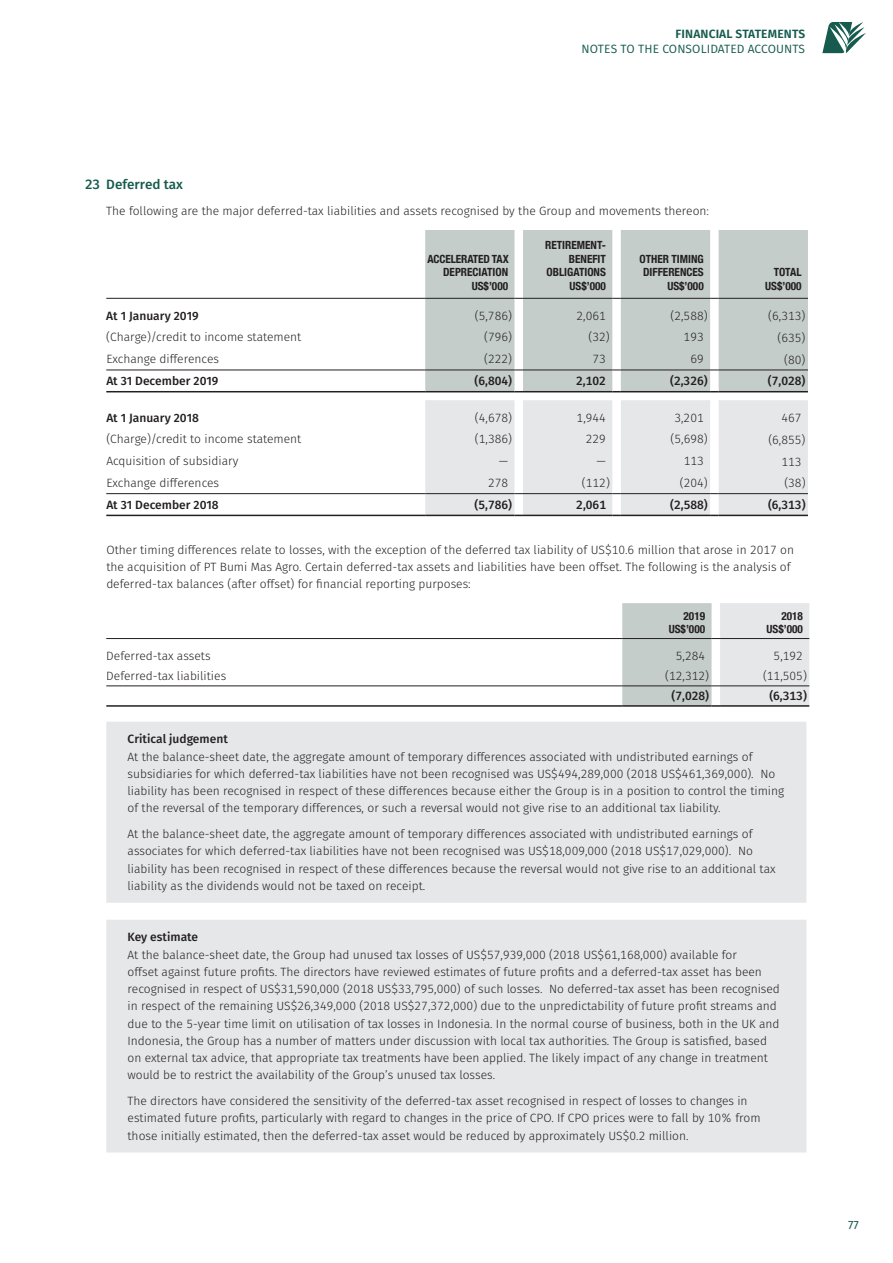
<style>
.page{position:relative;width:893px;height:1263px;background:#fff}
.page>*{position:absolute;margin:0;border:0;box-sizing:border-box;transform-origin:0 0}
.t1{font:500 13.5px "Fira Sans";color:#165b4e}
.t2{font:300 12px/17.2px "Fira Sans";color:#231f20}
.t3{font:500 12px "Fira Sans";color:#231f20}
.t4{font:12px "Fira Sans";letter-spacing:.01em;color:#165b4e}
.t5{font:600 12px "Fira Sans";letter-spacing:.01em;color:#165b4e}
.t6{font:12px "Fira Sans";color:#165b4e}
.t7{font:700 condensed 11.25px/13.5px "Helvetica Neue";color:#231f20;text-align:right}
</style>
<div class="page">
<svg style="left:822px;top:22px;width:44px;height:31px"></svg>
<svg style="left:425px;top:230px;width:383px;height:161px;background:#c7cfcc"></svg>
<hr style="left:106px;top:370px;width:319px;height:1px;background:#231f20">
<hr style="left:425px;top:370px;width:89px;height:1px;background:#231f20">
<hr style="left:523px;top:370px;width:89px;height:1px;background:#231f20">
<hr style="left:621px;top:370px;width:89px;height:1px;background:#231f20">
<hr style="left:719px;top:370px;width:89px;height:1px;background:#231f20">
<hr style="left:106px;top:493px;width:319px;height:1px;background:#231f20">
<hr style="left:106px;top:515px;width:319px;height:1px;background:#231f20">
<svg style="left:425px;top:400px;width:383px;height:116px;background:#e4e5e6"></svg>
<hr style="left:719px;top:515px;width:89px;height:1px;background:#231f20">
<hr style="left:106px;top:298px;width:319px;height:1px;background:#231f20">
<hr style="left:425px;top:298px;width:89px;height:1px;background:#231f20">
<hr style="left:523px;top:298px;width:89px;height:1px;background:#231f20">
<hr style="left:621px;top:298px;width:89px;height:1px;background:#231f20">
<hr style="left:719px;top:298px;width:89px;height:1px;background:#231f20">
<hr style="left:106px;top:391px;width:319px;height:1px;background:#231f20">
<hr style="left:425px;top:391px;width:89px;height:1px;background:#231f20">
<hr style="left:523px;top:391px;width:89px;height:1px;background:#231f20">
<hr style="left:621px;top:391px;width:89px;height:1px;background:#231f20">
<hr style="left:719px;top:391px;width:89px;height:1px;background:#231f20">
<hr style="left:106px;top:705px;width:516px;height:2px;background:#231f20">
<hr style="left:106px;top:685px;width:516px;height:1px;background:#231f20">
<hr style="left:106px;top:638px;width:516px;height:1px;background:#231f20">
<svg style="left:622px;top:603px;width:187px;height:104px;background:#d1d6d5"></svg>
<hr style="left:720px;top:638px;width:89px;height:1px;background:#231f20">
<div style="left:106px;top:722px;width:700px;height:430px;background:#e6e7e9"></div>
<p class="t5" style="left:676px;top:25px;width:131px">FINANCIAL STATEMENTS</p>
<p class="t4" style="left:581px;top:40px;width:225px">NOTES TO THE CONSOLIDATED ACCOUNTS</p>
<p class="t1" style="left:85px;top:175px;width:99px">23 Deferred tax</p>
<p class="t2" style="left:106px;top:202px;width:604px">The following are the major deferred-tax liabilities and assets recognised by the Group and movements thereon:</p>
<p class="t7" style="left:427px;top:251px;width:83px">ACCELERATED TAX<br>DEPRECIATION<br>US$’000</p>
<p class="t7" style="left:545px;top:238px;width:62px">RETIREMENT-<br>BENEFIT<br>OBLIGATIONS<br>US$’000</p>
<p class="t7" style="left:640px;top:251px;width:66px">OTHER TIMING<br>DIFFERENCES<br>US$’000</p>
<p class="t7" style="left:765px;top:265px;width:38px">TOTAL<br>US$’000</p>
<p class="t3" style="left:106px;top:307px;width:94px">At 1 January 2019</p>
<p class="t2" style="left:475px;top:307px;width:39px">(5,786)</p>
<p class="t2" style="left:577px;top:307px;width:31px">2,061</p>
<p class="t2" style="left:670px;top:307px;width:39px">(2,588)</p>
<p class="t2" style="left:768px;top:307px;width:39px">(6,313)</p>
<p class="t2" style="left:106px;top:329px;width:197px">(Charge)/credit to income statement</p>
<p class="t2" style="left:484px;top:329px;width:29px">(796)</p>
<p class="t2" style="left:589px;top:329px;width:23px">(32)</p>
<p class="t2" style="left:684px;top:329px;width:22px">193</p>
<p class="t2" style="left:777px;top:329px;width:29px">(635)</p>
<p class="t2" style="left:106px;top:350px;width:114px">Exchange differences</p>
<p class="t2" style="left:484px;top:350px;width:29px">(222)</p>
<p class="t2" style="left:592px;top:350px;width:15px">73</p>
<p class="t2" style="left:690px;top:350px;width:15px">69</p>
<p class="t2" style="left:784px;top:351px;width:23px">(80)</p>
<p class="t3" style="left:106px;top:372px;width:114px">At 31 December 2019</p>
<p class="t3" style="left:474px;top:372px;width:39px">(6,804)</p>
<p class="t3" style="left:576px;top:372px;width:31px">2,102</p>
<p class="t3" style="left:670px;top:372px;width:39px">(2,326)</p>
<p class="t3" style="left:768px;top:373px;width:39px">(7,028)</p>
<p class="t3" style="left:106px;top:409px;width:94px">At 1 January 2018</p>
<p class="t2" style="left:475px;top:409px;width:39px">(4,678)</p>
<p class="t2" style="left:577px;top:409px;width:31px">1,944</p>
<p class="t2" style="left:674px;top:409px;width:31px">3,201</p>
<p class="t2" style="left:781px;top:409px;width:22px">467</p>
<p class="t2" style="left:106px;top:430px;width:197px">(Charge)/credit to income statement</p>
<p class="t2" style="left:475px;top:430px;width:39px">(1,386)</p>
<p class="t2" style="left:586px;top:430px;width:22px">229</p>
<p class="t2" style="left:671px;top:430px;width:39px">(5,698)</p>
<p class="t2" style="left:768px;top:431px;width:39px">(6,855)</p>
<p class="t2" style="left:106px;top:452px;width:133px">Acquisition of subsidiary</p>
<p class="t2" style="left:499px;top:452px;width:11px">—</p>
<p class="t2" style="left:597px;top:452px;width:11px">—</p>
<p class="t2" style="left:684px;top:452px;width:22px">113</p>
<p class="t2" style="left:781px;top:453px;width:22px">113</p>
<p class="t2" style="left:106px;top:474px;width:114px">Exchange differences</p>
<p class="t2" style="left:488px;top:474px;width:22px">278</p>
<p class="t2" style="left:582px;top:474px;width:29px">(112)</p>
<p class="t2" style="left:680px;top:474px;width:29px">(204)</p>
<p class="t2" style="left:784px;top:474px;width:23px">(38)</p>
<p class="t3" style="left:106px;top:496px;width:114px">At 31 December 2018</p>
<p class="t3" style="left:475px;top:496px;width:39px">(5,786)</p>
<p class="t3" style="left:576px;top:496px;width:31px">2,061</p>
<p class="t3" style="left:670px;top:496px;width:39px">(2,588)</p>
<p class="t3" style="left:768px;top:496px;width:39px">(6,313)</p>
<p class="t2" style="left:106px;top:541px;width:689px">Other timing differences relate to losses, with the exception of the deferred tax liability of US$10.6 million that arose in 2017 on the acquisition of PT Bumi Mas Agro. Certain deferred-tax assets and liabilities have been offset. The following is the analysis of deferred-tax balances (after offset) for financial reporting purposes:</p>
<p class="t7" style="left:669px;top:608px;width:38px">2019<br>US$’000</p>
<p class="t7" style="left:766px;top:608px;width:38px">2018<br>US$’000</p>
<p class="t2" style="left:106px;top:647px;width:106px">Deferred-tax assets</p>
<p class="t2" style="left:676px;top:647px;width:31px">5,284</p>
<p class="t2" style="left:774px;top:647px;width:31px">5,192</p>
<p class="t2" style="left:106px;top:667px;width:121px">Deferred-tax liabilities</p>
<p class="t2" style="left:665px;top:667px;width:45px">(12,312)</p>
<p class="t2" style="left:763px;top:667px;width:45px">(11,505)</p>
<p class="t3" style="left:671px;top:688px;width:39px">(7,028)</p>
<p class="t3" style="left:769px;top:688px;width:39px">(6,313)</p>
<p class="t3" style="left:128px;top:731px;width:102px">Critical judgement</p>
<p class="t2" style="left:128px;top:748px;width:658px">At the balance-sheet date, the aggregate amount of temporary differences associated with undistributed earnings of subsidiaries for which deferred-tax liabilities have not been recognised was US$494,289,000 (2018 US$461,369,000). No liability has been recognised in respect of these differences because either the Group is in a position to control the timing of the reversal of the temporary differences, or such a reversal would not give rise to an additional tax liability.</p>
<p class="t2" style="left:128px;top:825px;width:649px">At the balance-sheet date, the aggregate amount of temporary differences associated with undistributed earnings of associates for which deferred-tax liabilities have not been recognised was US$18,009,000 (2018 US$17,029,000). No liability has been recognised in respect of these differences because the reversal would not give rise to an additional tax liability as the dividends would not be taxed on receipt.</p>
<p class="t3" style="left:128px;top:929px;width:72px">Key estimate</p>
<p class="t2" style="left:128px;top:946px;width:654px">At the balance-sheet date, the Group had unused tax losses of US$57,939,000 (2018 US$61,168,000) available for<br>offset against future profits. The directors have reviewed estimates of future profits and a deferred-tax asset has been recognised in respect of US$31,590,000 (2018 US$33,795,000) of such losses. No deferred-tax asset has been recognised in respect of the remaining US$26,349,000 (2018 US$27,372,000) due to the unpredictability of future profit streams and due to the 5-year time limit on utilisation of tax losses in Indonesia. In the normal course of business, both in the UK and Indonesia, the Group has a number of matters under discussion with local tax authorities. The Group is satisfied, based on external tax advice, that appropriate tax treatments have been applied. The likely impact of any change in treatment would be to restrict the availability of the Group’s unused tax losses.</p>
<p class="t2" style="left:128px;top:1092px;width:635px">The directors have considered the sensitivity of the deferred-tax asset recognised in respect of losses to changes in estimated future profits, particularly with regard to changes in the price of CPO. If CPO prices were to fall by 10% from those initially estimated, then the deferred-tax asset would be reduced by approximately US$0.2 million.</p>
<p class="t6" style="left:848px;top:1217px;width:12px">77</p>
</div>
